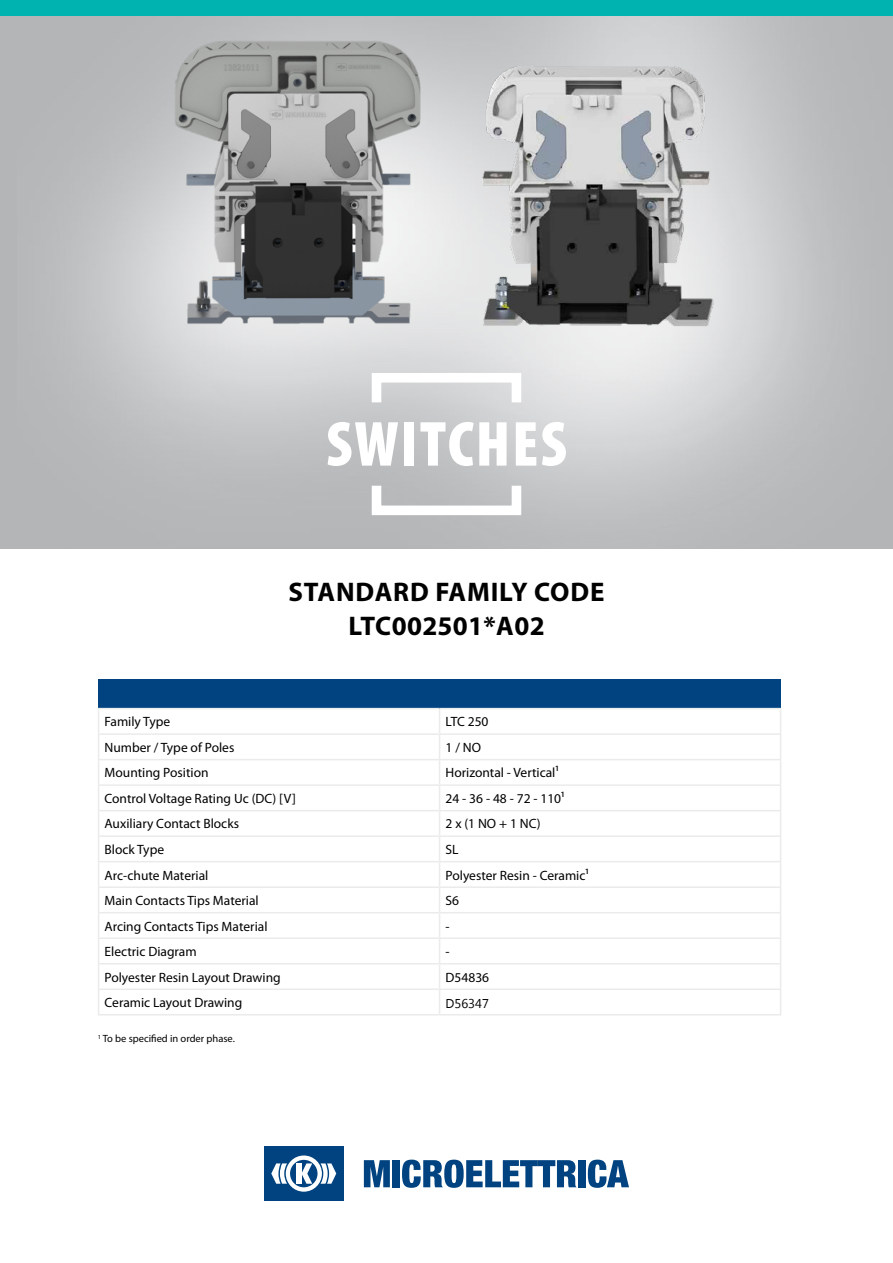
<style>
.page{position:relative;width:893px;height:1263px;background:#fff}
.page>*{position:absolute;margin:0;border:0;box-sizing:border-box;transform-origin:0 0}
.t1{font:900 condensed 64.2px "Myriad Pro";letter-spacing:.03em;color:#fff}
.t2{font:700 27px/34.2px "Myriad Pro";letter-spacing:.015em;color:#000;text-align:center}
.t3{font:13.5px "Myriad Pro";color:#000}
.t4{font:12.75px "Myanmar Text";color:#000}
.t5{font:10.5px "Myriad Pro";color:#000}
</style>
<div class="page">
<div style="left:0;top:0;width:893px;height:549px;background:#b3b5b7"></div>
<img style="left:17px;top:15px;width:876px;height:504px">
<div style="left:372px;top:481px;width:149px;height:34px;border:10px solid #fff"></div>
<div style="left:372px;top:373px;width:149px;height:34px;border:10px solid #fff"></div>
<div style="left:264px;top:1146px;width:80px;height:55px;background:#004380"></div>
<svg style="left:271px;top:1155px;width:65px;height:37px"></svg>
<svg style="left:364px;top:1160px;width:26px;height:27px"></svg>
<div style="left:393px;top:1160px;width:7px;height:27px;background:#004380"></div>
<svg style="left:402px;top:1159px;width:174px;height:29px"></svg>
<div style="left:578px;top:1160px;width:8px;height:27px;background:#004380"></div>
<svg style="left:588px;top:1159px;width:41px;height:29px"></svg>
<div style="left:0;top:0;width:893px;height:15px;background:#00b3b1"></div>
<div style="left:99px;top:680px;width:682px;height:29px;background:#004380"></div>
<hr style="left:98px;top:708px;width:342px;height:1px;background:#ebebeb">
<hr style="left:440px;top:708px;width:341px;height:1px;background:#ebebeb">
<hr style="left:98px;top:733px;width:342px;height:2px;background:#ebebeb">
<hr style="left:440px;top:733px;width:341px;height:2px;background:#ebebeb">
<hr style="left:98px;top:759px;width:342px;height:1px;background:#ebebeb">
<hr style="left:440px;top:759px;width:341px;height:1px;background:#ebebeb">
<hr style="left:98px;top:784px;width:342px;height:2px;background:#ebebeb">
<hr style="left:440px;top:784px;width:341px;height:2px;background:#ebebeb">
<hr style="left:98px;top:810px;width:342px;height:1px;background:#ebebeb">
<hr style="left:440px;top:810px;width:341px;height:1px;background:#ebebeb">
<hr style="left:98px;top:835px;width:342px;height:2px;background:#ebebeb">
<hr style="left:440px;top:835px;width:341px;height:2px;background:#ebebeb">
<hr style="left:98px;top:861px;width:342px;height:1px;background:#ebebeb">
<hr style="left:440px;top:861px;width:341px;height:1px;background:#ebebeb">
<hr style="left:98px;top:886px;width:342px;height:2px;background:#ebebeb">
<hr style="left:440px;top:886px;width:341px;height:2px;background:#ebebeb">
<hr style="left:98px;top:912px;width:342px;height:1px;background:#ebebeb">
<hr style="left:440px;top:912px;width:341px;height:1px;background:#ebebeb">
<hr style="left:98px;top:937px;width:342px;height:2px;background:#ebebeb">
<hr style="left:440px;top:937px;width:341px;height:2px;background:#ebebeb">
<hr style="left:98px;top:963px;width:342px;height:1px;background:#ebebeb">
<hr style="left:440px;top:963px;width:341px;height:1px;background:#ebebeb">
<hr style="left:98px;top:988px;width:342px;height:2px;background:#ebebeb">
<svg style="left:98px;top:709px;width:1px;height:305px"></svg>
<hr style="left:440px;top:988px;width:341px;height:2px;background:#ebebeb">
<svg style="left:439px;top:709px;width:1px;height:305px"></svg>
<svg style="left:780px;top:709px;width:1px;height:305px"></svg>
<hr style="left:98px;top:1014px;width:342px;height:1px;background:#ebebeb">
<hr style="left:440px;top:1014px;width:341px;height:1px;background:#ebebeb">
<img style="left:458px;top:36px;width:300px;height:316px">
<img style="left:161px;top:35px;width:272px;height:300px">
<h1 class="t1" style="left:326px;top:408px;width:242px">SWITCHES</h1>
<h2 class="t2" style="left:288px;top:575px;width:318px">STANDARD FAMILY CODE<br>LTC002501*A02</h2>
<p class="t3" style="left:105px;top:714px;width:67px">Family Type</p>
<p class="t3" style="left:446px;top:714px;width:44px">LTC 250</p>
<p class="t3" style="left:105px;top:740px;width:131px">Number / Type of Poles</p>
<p class="t3" style="left:446px;top:740px;width:37px">1 / NO</p>
<p class="t3" style="left:105px;top:765px;width:106px">Mounting Position</p>
<p class="t3" style="left:446px;top:765px;width:115px">Horizontal - Vertical¹</p>
<p class="t3" style="left:105px;top:791px;width:193px">Control Voltage Rating Uc (DC) [V]</p>
<p class="t3" style="left:446px;top:791px;width:120px">24 - 36 - 48 - 72 - 110¹</p>
<p class="t3" style="left:105px;top:816px;width:136px">Auxiliary Contact Blocks</p>
<p class="t3" style="left:446px;top:816px;width:97px">2 x (1 NO + 1 NC)</p>
<p class="t3" style="left:105px;top:842px;width:61px">Block Type</p>
<p class="t3" style="left:446px;top:842px;width:15px">SL</p>
<p class="t3" style="left:105px;top:868px;width:105px">Arc-chute Material</p>
<p class="t3" style="left:446px;top:868px;width:145px">Polyester Resin - Ceramic¹</p>
<p class="t3" style="left:105px;top:893px;width:156px">Main Contacts Tips Material</p>
<p class="t3" style="left:446px;top:893px;width:15px">S6</p>
<p class="t3" style="left:105px;top:919px;width:164px">Arcing Contacts Tips Material</p>
<p class="t3" style="left:446px;top:919px;width:6px">-</p>
<p class="t3" style="left:105px;top:944px;width:94px">Electric Diagram</p>
<p class="t3" style="left:446px;top:944px;width:6px">-</p>
<p class="t3" style="left:105px;top:970px;width:178px">Polyester Resin Layout Drawing</p>
<p class="t3" style="left:446px;top:970px;width:45px">D54836</p>
<p class="t3" style="left:105px;top:995px;width:139px">Ceramic Layout Drawing</p>
<p class="t5" style="left:98px;top:1033px;width:139px"><sup>1</sup> To be specified in order phase.</p>
<p class="t4" style="left:446px;top:996px;width:45px">D56347</p>
</div>
